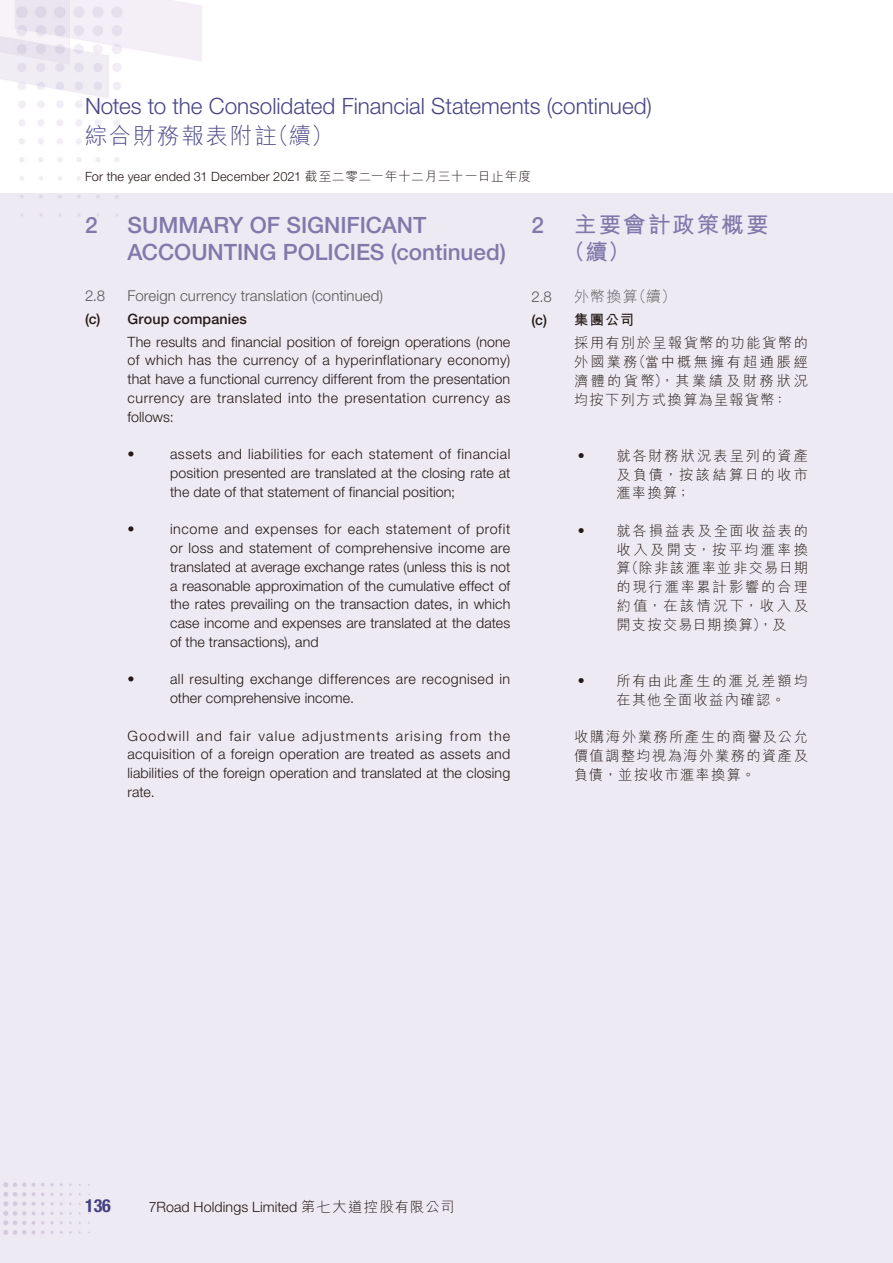
<style>
.page{position:relative;width:893px;height:1263px;background:#fff}
.page>*{position:absolute;margin:0;border:0;box-sizing:border-box;transform-origin:0 0}
.t1{font:300 22.5px "Helvetica Neue LT Std";letter-spacing:-.005em;color:#4a4687}
.t2{font:500 22.5px/27px "Helvetica Neue LT Std";letter-spacing:-.005em;color:#8179aa}
.t3{font:300 22.5px "M Hei HK";letter-spacing:.075em;color:#4a4687}
.t4{font:700 22.5px/27px "M Hei HK";letter-spacing:.1em;color:#8179aa}
.t5{font:700 condensed 18px "Helvetica Neue LT Std";color:#4a4687}
.t6{font:300 15px "Helvetica Neue LT Std";letter-spacing:.005em;color:#595857}
.t7{font:300 15px "M Hei HK";color:#595857}
.t8{font:300 14.25px/18.8px "Helvetica Neue LT Std";letter-spacing:.01em;color:#231916;text-align:justify}
.t9{font:300 14.25px/18.8px "M Hei HK";letter-spacing:.11em;color:#231916;text-align:justify}
.t10{font:300 14.25px/18.8px "Helvetica Neue LT Std";letter-spacing:.03em;color:#231916}
.t11{font:500 14.25px "Helvetica Neue LT Std";letter-spacing:.01em;color:#231916}
.t12{font:300 12.75px "Helvetica Neue LT Std";letter-spacing:.015em;color:#231916}
.s1{font-family:"M Hei HK"}
.s2{font-family:"Helvetica Neue LT Std";font-weight:500}
.s3{font-weight:700}
</style>
<div class="page">
<img style="left:0;top:0;width:202px;height:181px">
<div style="left:0;top:193px;width:893px;height:1070px;background:#eeeaf3"></div>
<h1 class="t1" style="left:85px;top:92px;width:568px">Notes to the Consolidated Financial Statements (continued)</h1>
<h1 class="t3" style="left:85px;top:124px;width:250px">綜合財務報表附註（續）</h1>
<p class="t12" style="left:85px;top:169px;width:448px">For the year ended 31 December 2021 <span class="s1">截至二零二一年十二月三十一日止年度</span></p>
<h1 class="t2" style="left:85px;top:211px;width:14px">2</h1>
<h1 class="t2" style="left:128px;top:211px;width:380px">SUMMARY OF SIGNIFICANT<br>ACCOUNTING POLICIES (continued)</h1>
<p class="t6" style="left:85px;top:286px;width:22px">2.8</p>
<p class="t6" style="left:128px;top:286px;width:257px">Foreign currency translation (continued)</p>
<p class="t11" style="left:85px;top:310px;width:163px">(c) Group companies</p>
<p class="t8" style="left:128px;top:332px;width:384px">The results and financial position of foreign operations (none of which has the currency of a hyperinflationary economy) that have a functional currency different from the presentation currency are translated into the presentation currency as follows:</p>
<p class="t8" style="left:128px;top:444px;width:9px">•</p>
<p class="t8" style="left:170px;top:444px;width:342px">assets and liabilities for each statement of financial position presented are translated at the closing rate at the date of that statement of financial position;</p>
<p class="t8" style="left:128px;top:519px;width:9px">•</p>
<p class="t8" style="left:170px;top:519px;width:342px">income and expenses for each statement of profit or loss and statement of comprehensive income are translated at average exchange rates (unless this is not a reasonable approximation of the cumulative effect of the rates prevailing on the transaction dates, in which case income and expenses are translated at the dates of the transactions), and</p>
<p class="t8" style="left:128px;top:670px;width:9px">•</p>
<p class="t10" style="left:170px;top:670px;width:342px">all resulting exchange differences are recognised in other comprehensive income.</p>
<p class="t8" style="left:128px;top:726px;width:384px">Goodwill and fair value adjustments arising from the acquisition of a foreign operation are treated as assets and liabilities of the foreign operation and translated at the closing rate.</p>
<h1 class="t2" style="left:531px;top:211px;width:14px">2</h1>
<h1 class="t4" style="left:563px;top:209px;width:207px;text-indent:11px">主要會計政策概要（續）</h1>
<p class="t6" style="left:531px;top:288px;width:22px">2.8</p>
<p class="t7" style="left:574px;top:289px;width:104px">外幣換算（續）</p>
<p class="t9" style="left:574px;top:308px;width:235px;line-height:23px;text-indent:-43px"><span class="s2">(c)</span> <span class="s3">集團公司<br></span>採用有別於呈報貨幣的功能貨幣的</p>
<p class="t9" style="left:574px;top:352px;width:235px">外國業務（當中概無擁有超通脹經濟體的貨幣），其業績及財務狀況均按下列方式換算為呈報貨幣：</p>
<p class="t9" style="left:574px;top:446px;width:16px">‧</p>
<p class="t9" style="left:617px;top:446px;width:193px">就各財務狀況表呈列的資產及負債，按該結算日的收市滙率換算；</p>
<p class="t9" style="left:574px;top:521px;width:16px">‧</p>
<p class="t9" style="left:617px;top:521px;width:193px">就各損益表及全面收益表的收入及開支，按平均滙率換算（除非該滙率並非交易日期的現行滙率累計影響的合理約值，在該情況下，收入及開支按交易日期換算），及</p>
<p class="t9" style="left:574px;top:671px;width:16px">‧</p>
<p class="t9" style="left:617px;top:671px;width:193px">所有由此產生的滙兌差額均在其他全面收益內確認。</p>
<p class="t9" style="left:574px;top:727px;width:235px">收購海外業務所產生的商譽及公允價值調整均視為海外業務的資產及負債，並按收市滙率換算。</p>
<p class="t5" style="left:85px;top:1195px;width:27px">136</p>
<p class="t8" style="left:149px;top:1197px;width:307px">7Road Holdings Limited <span class="s1">第七大道控股有限公司</span></p>
</div>
